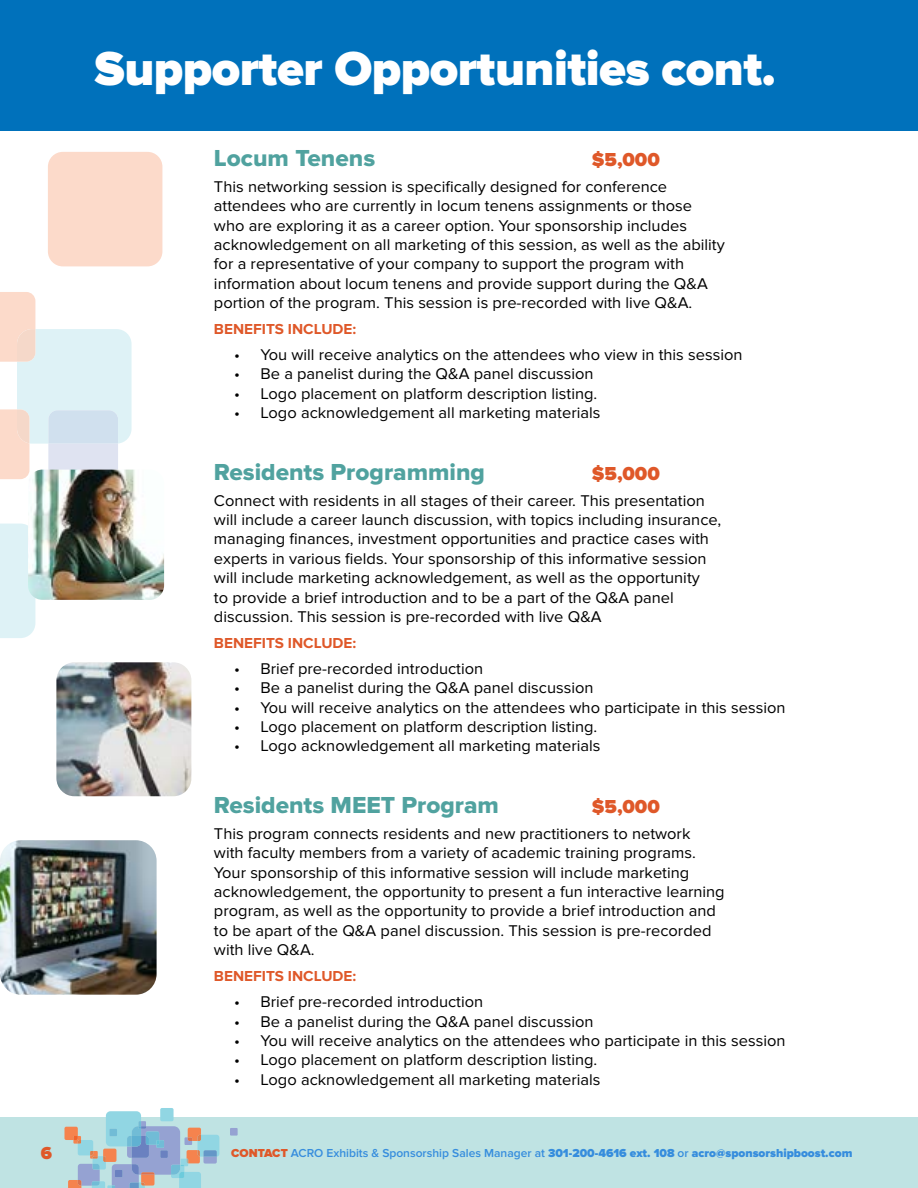
<style>
.page{position:relative;width:918px;height:1188px;background:#fff}
.page>*{position:absolute;margin:0;border:0;box-sizing:border-box;transform-origin:0 0}
.t1{font:900 49.5px "Proxima Nova";letter-spacing:-.01em;color:#fff}
.t2{font:24px "Proxima Nova Extrabld";color:#50a29f}
.t3{font:900 19.5px "Proxima Nova";color:#df5829}
.t4{font:900 18px "Proxima Nova";color:#df5829}
.t5{font:16.2px/19.4px "Proxima Nova";color:#000}
.t6{font:700 15px "Proxima Nova";color:#df5829}
.t7{font:900 12px "Proxima Nova";color:#368ddd}
.s1{color:#df5829}
.s2{font-weight:600}
</style>
<div class="page">
<div style="left:0;top:1117px;width:918px;height:71px;background:#bfe3e3"></div>
<div style="left:160px;top:1108px;width:14px;height:13px;background:#91d6e3;border-radius:2px"></div>
<div style="left:230px;top:1128px;width:8px;height:8px;background:#95a2d2"></div>
<svg style="left:64px;top:1111px;width:155px;height:77px"></svg>
<div style="left:0;top:0;width:918px;height:130px;background:#0071bb"></div>
<div style="left:48px;top:152px;width:114px;height:114px;background:#fcdaca;border-radius:15px"></div>
<div style="left:0;top:524px;width:35px;height:114px;background:#def2f6"></div>
<svg style="left:0;top:292px;width:132px;height:187px"></svg>
<img style="left:56px;top:662px;width:135px;height:134px">
<img style="left:0;top:840px;width:157px;height:155px">
<img style="left:28px;top:470px;width:136px;height:130px">
<h1 class="t1" style="left:94px;top:40px;width:683px">Supporter Opportunities cont.</h1>
<h1 class="t1" style="left:97px;top:56px;width:617px">Corporate Support Options</h1>
<h2 class="t2" style="left:214px;top:144px;width:163px">Locum Tenens</h2>
<p class="t3" style="left:592px;top:148px;width:69px">$5,000</p>
<p class="t5" style="left:214px;top:177px;width:512px">This networking session is specifically designed for conference attendees who are currently in locum tenens assignments or those who are exploring it as a career option. Your sponsorship includes acknowledgement on all marketing of this session, as well as the ability for a representative of your company to support the program with information about locum tenens and provide support during the Q&amp;A portion of the program. This session is pre-recorded with live Q&amp;A.</p>
<p class="t6" style="left:214px;top:320px;width:144px">BENEFITS INCLUDE:</p>
<p class="t5" style="left:234px;top:345px;width:510px">• You will receive analytics on the attendees who view in this session</p>
<p class="t5" style="left:234px;top:365px;width:361px">• Be a panelist during the Q&amp;A panel discussion</p>
<p class="t5" style="left:234px;top:384px;width:365px">• Logo placement on platform description listing.</p>
<p class="t5" style="left:234px;top:403px;width:368px">• Logo acknowledgement all marketing materials</p>
<h2 class="t2" style="left:214px;top:458px;width:272px">Residents Programming</h2>
<p class="t3" style="left:592px;top:462px;width:69px">$5,000</p>
<p class="t5" style="left:214px;top:491px;width:509px">Connect with residents in all stages of their career. This presentation will include a career launch discussion, with topics including insurance, managing finances, investment opportunities and practice cases with experts in various fields. Your sponsorship of this informative session will include marketing acknowledgement, as well as the opportunity<br>to provide a brief introduction and to be a part of the Q&amp;A panel discussion. This session is pre-recorded with live Q&amp;A</p>
<p class="t6" style="left:214px;top:634px;width:144px">BENEFITS INCLUDE:</p>
<p class="t5" style="left:234px;top:659px;width:251px">• Brief pre-recorded introduction</p>
<p class="t5" style="left:234px;top:679px;width:361px">• Be a panelist during the Q&amp;A panel discussion</p>
<p class="t5" style="left:234px;top:698px;width:553px">• You will receive analytics on the attendees who participate in this session</p>
<p class="t5" style="left:234px;top:717px;width:365px">• Logo placement on platform description listing.</p>
<p class="t5" style="left:234px;top:737px;width:368px">• Logo acknowledgement all marketing materials</p>
<h2 class="t2" style="left:214px;top:791px;width:287px">Residents MEET Program</h2>
<p class="t3" style="left:592px;top:795px;width:69px">$5,000</p>
<p class="t5" style="left:214px;top:824px;width:512px">This program connects residents and new practitioners to network<br>with faculty members from a variety of academic training programs.<br>Your sponsorship of this informative session will include marketing acknowledgement, the opportunity to present a fun interactive learning program, as well as the opportunity to provide a brief introduction and to be apart of the Q&amp;A panel discussion. This session is pre-recorded with live Q&amp;A.</p>
<p class="t6" style="left:214px;top:968px;width:144px">BENEFITS INCLUDE:</p>
<p class="t5" style="left:234px;top:993px;width:251px">• Brief pre-recorded introduction</p>
<p class="t5" style="left:234px;top:1012px;width:361px">• Be a panelist during the Q&amp;A panel discussion</p>
<p class="t5" style="left:234px;top:1031px;width:553px">• You will receive analytics on the attendees who participate in this session</p>
<p class="t5" style="left:234px;top:1051px;width:365px">• Logo placement on platform description listing.</p>
<p class="t5" style="left:234px;top:1070px;width:368px">• Logo acknowledgement all marketing materials</p>
<p class="t4" style="left:41px;top:1143px;width:13px">6</p>
<p class="t7" style="left:231px;top:1146px;width:623px"><span class="s1">CONTACT</span> <span class="s2">ACRO Exhibits &amp; Sponsorship Sales Manager at</span> 301-200-4616 ext. 108 <span class="s2">or</span> acro@sponsorshipboost.com</p>
</div>
